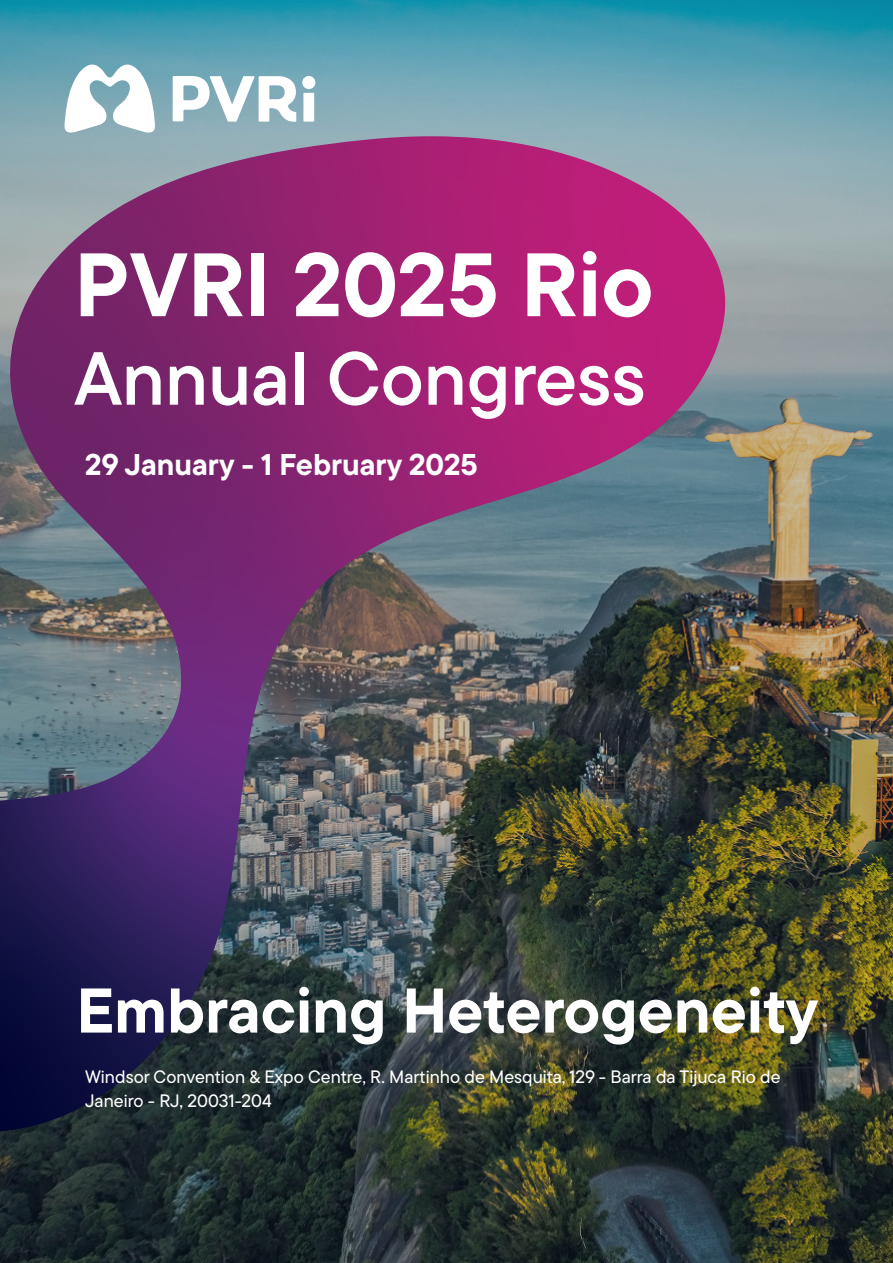
<style>
.page{position:relative;width:893px;height:1263px;background:#fff}
.page>*{position:absolute;margin:0;border:0;box-sizing:border-box;transform-origin:0 0}
.t1{font:700 89.7px "TT Commons Pro";color:#fff}
.t2{font:75px "TT Commons Pro Db";color:#fff}
.t3{font:700 63px "TT Commons Pro";color:#fff}
.t4{font:700 30px "TT Commons Pro";color:#fff}
.t5{font:500 18px/24px "TT Commons Pro";color:#fff}
</style>
<div class="page">
<img style="left:0;top:0;width:893px;height:1263px">
<img style="left:0;top:136px;width:730px;height:995px">
<svg style="left:64px;top:64px;width:91px;height:69px"></svg>
<svg style="left:173px;top:76px;width:123px;height:46px"></svg>
<div style="left:303px;top:93px;width:11px;height:29px;background:#fff"></div>
<div style="left:302px;top:76px;width:13px;height:13px;background:#fff;border-radius:50%"></div>
<h1 class="t1" style="left:74px;top:217px;width:581px">PVRI 2025 Rio</h1>
<h2 class="t2" style="left:74px;top:323px;width:573px">Annual Congress</h2>
<h3 class="t4" style="left:85px;top:442px;width:394px">29 January - 1 February 2025</h3>
<h3 class="t3" style="left:77px;top:963px;width:743px">Embracing Heterogeneity</h3>
<p class="t5" style="left:85px;top:1064px;width:697px">Windsor Convention &amp; Expo Centre, R. Martinho de Mesquita, 129 - Barra da Tijuca Rio de<br>Janeiro - RJ, 20031-204</p>
</div>
